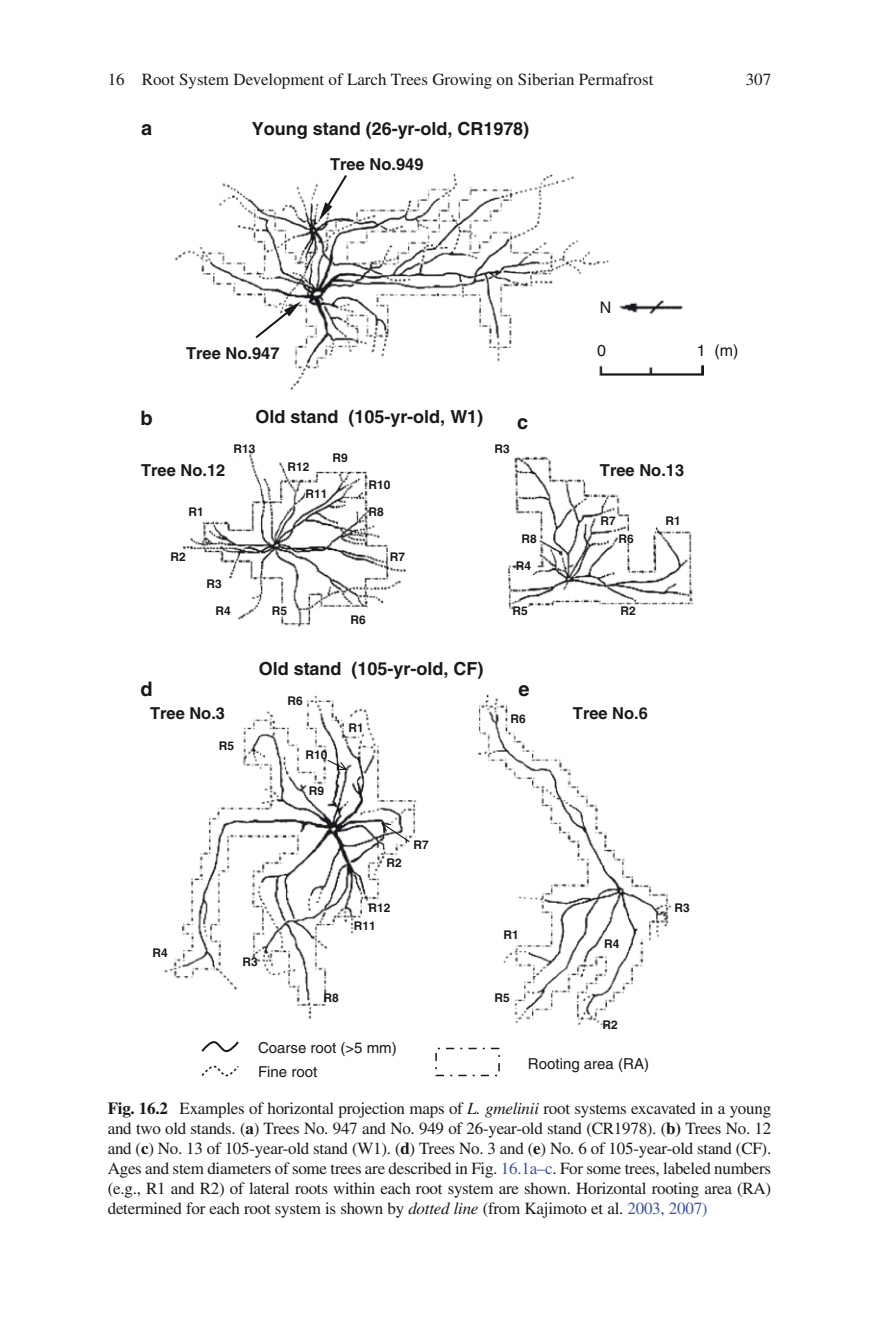
<style>
.page{position:relative;width:879px;height:1333px;background:#fff}
.page>*{position:absolute;margin:0;border:0;box-sizing:border-box;transform-origin:0 0}
.t1{font:700 20px "Helvetica";color:#1a181b}
.t2{font:700 18px "Helvetica";color:#1a181b}
.t3{font:17px/20px "Times";color:#1a181b;text-align:justify}
.t4{font:700 16.4px "Helvetica";color:#1a181b}
.t5{font:16px "Helvetica";color:#1a181b}
.t6{font:15px/24.2px "Helvetica";color:#1a181b}
.t7{font:700 12px "Helvetica";letter-spacing:.005em;color:#1a181b}
.s1{font-weight:700}
.s2{font-style:italic}
.s3{color:#3952a4}
</style>
<div class="page">
<img style="left:164px;top:174px;width:539px;height:852px">
<svg style="left:201px;top:1041px;width:38px;height:12px"></svg>
<svg style="left:201px;top:1065px;width:38px;height:12px"></svg>
<svg style="left:253px;top:301px;width:48px;height:39px"></svg>
<svg style="left:319px;top:174px;width:30px;height:46px"></svg>
<svg style="left:380px;top:821px;width:31px;height:22px"></svg>
<svg style="left:327px;top:759px;width:21px;height:12px"></svg>
<p class="t3" style="left:108px;top:70px;width:547px">16 Root System Development of Larch Trees Growing on Siberian Permafrost</p>
<p class="t3" style="left:746px;top:70px;width:27px">307</p>
<p class="t1" style="left:141px;top:116px;width:13px">a</p>
<p class="t2" style="left:252px;top:118px;width:279px">Young stand (26-yr-old, CR1978)</p>
<p class="t4" style="left:330px;top:154px;width:95px">Tree No.949</p>
<p class="t1" style="left:141px;top:406px;width:14px">b</p>
<p class="t4" style="left:186px;top:343px;width:95px">Tree No.947</p>
<p class="t2" style="left:255px;top:406px;width:229px">Old stand (105-yr-old, W1)</p>
<p class="t1" style="left:517px;top:409px;width:13px">c</p>
<p class="t5" style="left:600px;top:298px;width:13px">N</p>
<p class="t5" style="left:597px;top:341px;width:10px">0</p>
<p class="t5" style="left:696px;top:341px;width:43px">1 (m)</p>
<p class="t7" style="left:233px;top:441px;width:24px">R13</p>
<p class="t7" style="left:494px;top:441px;width:17px">R3</p>
<p class="t7" style="left:332px;top:450px;width:17px">R9</p>
<p class="t7" style="left:287px;top:459px;width:24px">R12</p>
<p class="t4" style="left:141px;top:460px;width:86px">Tree No.12</p>
<p class="t4" style="left:600px;top:460px;width:86px">Tree No.13</p>
<p class="t7" style="left:188px;top:504px;width:17px">R1</p>
<p class="t7" style="left:170px;top:549px;width:17px">R2</p>
<p class="t7" style="left:206px;top:576px;width:17px">R3</p>
<p class="t7" style="left:215px;top:603px;width:17px">R4</p>
<p class="t7" style="left:272px;top:603px;width:17px">R5</p>
<p class="t7" style="left:305px;top:486px;width:24px">R11</p>
<p class="t7" style="left:368px;top:477px;width:24px">R10</p>
<p class="t7" style="left:368px;top:504px;width:17px">R8</p>
<p class="t7" style="left:350px;top:612px;width:17px">R6</p>
<p class="t7" style="left:390px;top:549px;width:17px">R7</p>
<p class="t2" style="left:259px;top:657px;width:226px">Old stand (105-yr-old, CF)</p>
<p class="t7" style="left:521px;top:531px;width:17px">R8</p>
<p class="t7" style="left:516px;top:558px;width:17px">R4</p>
<p class="t7" style="left:512px;top:603px;width:17px">R5</p>
<p class="t1" style="left:141px;top:677px;width:14px">d</p>
<p class="t1" style="left:518px;top:677px;width:13px">e</p>
<p class="t7" style="left:287px;top:693px;width:17px">R6</p>
<p class="t4" style="left:150px;top:703px;width:77px">Tree No.3</p>
<p class="t7" style="left:219px;top:738px;width:17px">R5</p>
<p class="t7" style="left:152px;top:945px;width:17px">R4</p>
<p class="t7" style="left:242px;top:954px;width:17px">R3</p>
<p class="t7" style="left:305px;top:747px;width:24px">R10</p>
<p class="t7" style="left:309px;top:783px;width:17px">R9</p>
<p class="t7" style="left:348px;top:720px;width:17px">R1</p>
<p class="t7" style="left:386px;top:855px;width:17px">R2</p>
<p class="t7" style="left:413px;top:837px;width:17px">R7</p>
<p class="t7" style="left:368px;top:900px;width:24px">R12</p>
<p class="t7" style="left:354px;top:918px;width:24px">R11</p>
<p class="t7" style="left:323px;top:990px;width:17px">R8</p>
<p class="t7" style="left:510px;top:711px;width:17px">R6</p>
<p class="t7" style="left:503px;top:927px;width:17px">R1</p>
<p class="t7" style="left:494px;top:990px;width:17px">R5</p>
<p class="t7" style="left:600px;top:513px;width:17px">R7</p>
<p class="t7" style="left:618px;top:531px;width:17px">R6</p>
<p class="t7" style="left:620px;top:603px;width:17px">R2</p>
<p class="t4" style="left:573px;top:703px;width:77px">Tree No.6</p>
<p class="t7" style="left:604px;top:936px;width:17px">R4</p>
<p class="t7" style="left:602px;top:1017px;width:17px">R2</p>
<p class="t6" style="left:258px;top:1035px;width:140px">Coarse root (&gt;5 mm)<br>Fine root</p>
<p class="t6" style="left:528px;top:1051px;width:123px">Rooting area (RA)</p>
<p class="t7" style="left:665px;top:513px;width:17px">R1</p>
<p class="t7" style="left:674px;top:900px;width:17px">R3</p>
<p class="t3" style="left:108px;top:1098px;width:665px"><span class="s1">Fig. 16.2</span> Examples of horizontal projection maps of <span class="s2">L. gmelinii</span> root systems excavated in a young and two old stands. (<span class="s1">a</span>) Trees No. 947 and No. 949 of 26-year-old stand (CR1978). (<span class="s1">b)</span> Trees No. 12 and (<span class="s1">c</span>) No. 13 of 105-year-old stand (W1). (<span class="s1">d</span>) Trees No. 3 and (<span class="s1">e</span>) No. 6 of 105-year-old stand (CF).<br>Ages and stem diameters of some trees are described in Fig. <span class="s3">16.1a–c</span>. For some trees, labeled numbers (e.g., R1 and R2) of lateral roots within each root system are shown. Horizontal rooting area (RA) determined for each root system is shown by <span class="s2">dotted line</span> (from Kajimoto et al. <span class="s3">2003, 2007)</span></p>
</div>
